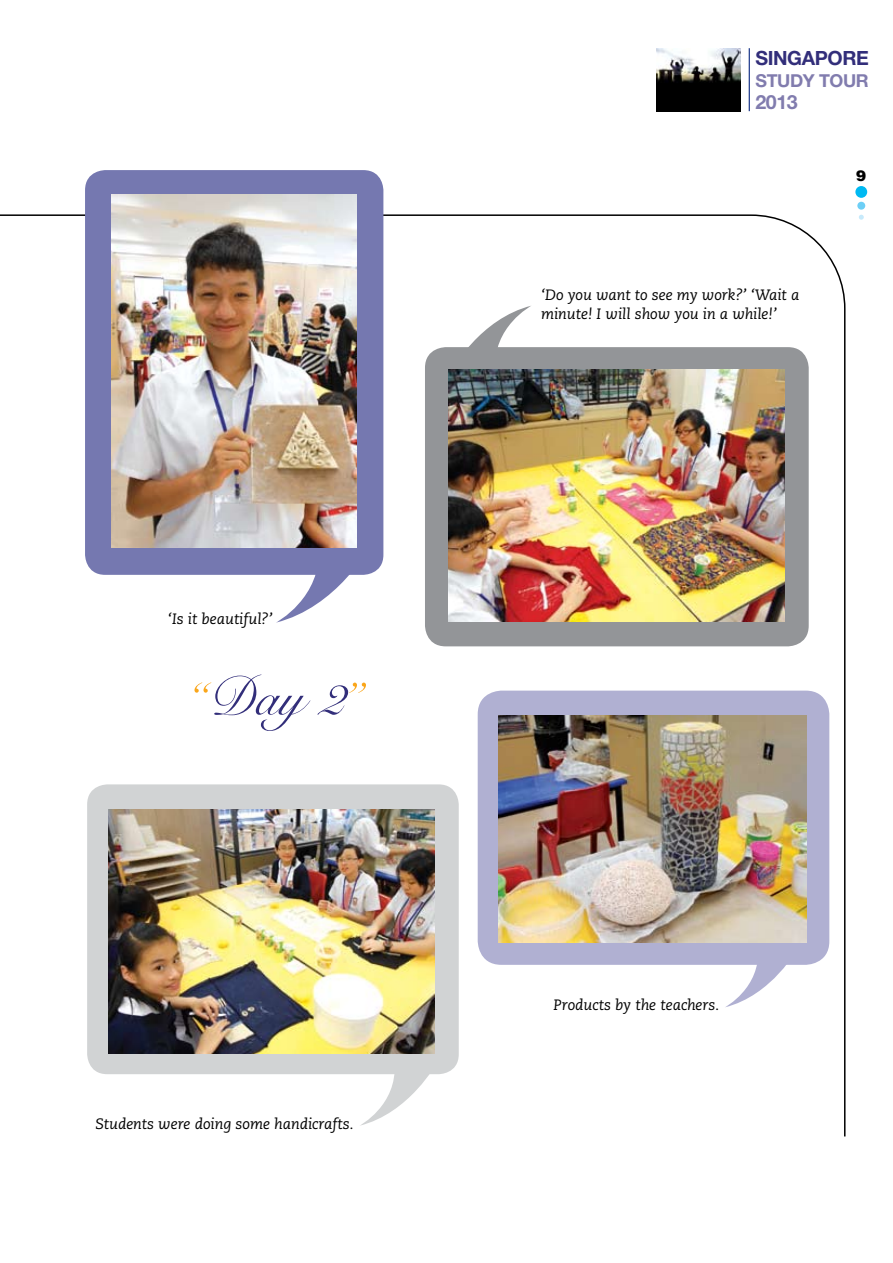
<style>
.page{position:relative;width:893px;height:1263px;background:#fff}
.page>*{position:absolute;margin:0;border:0;box-sizing:border-box;transform-origin:0 0}
.t1{font:54px "Snell Roundhand Script";color:#322e7a}
.t2{font:700 19.65px "Helvetica Neue";letter-spacing:-.02em;color:#322e7a}
.t3{font:700 19.65px "Helvetica Neue";color:#817cae}
.t4{font:700 17.85px "Helvetica Neue";letter-spacing:-.02em;color:#817cae}
.t5{font:italic 15px/19.5px "Caecilia";color:#000}
.t6{font:900 15px "Helvetica";color:#000}
.s1{color:#faa61a}
</style>
<div class="page">
<div style="left:855px;top:186px;width:12px;height:12px;background:#00b9f2;border-radius:50%"></div>
<div style="left:857px;top:202px;width:8px;height:8px;background:#6dcff6;border-radius:50%"></div>
<svg style="left:859px;top:215px;width:5px;height:5px"></svg>
<hr style="left:749px;top:48px;width:1px;height:63px;background:#25408f">
<img style="left:656px;top:48px;width:85px;height:63px">
<img style="left:0;top:214px;width:846px;height:923px">
<svg style="left:276px;top:574px;width:94px;height:49px"></svg>
<div style="left:85px;top:170px;width:298px;height:405px;background:#7578b0;border-radius:20px"></div>
<img style="left:111px;top:195px;width:245px;height:352px">
<p class="t5" style="left:168px;top:610px;width:107px">‘Is it beautiful?’</p>
<h1 class="t1" style="left:187px;top:666px;width:180px"><span class="s1">“</span>Day 2<span class="s1">”</span></h1>
<p class="t5" style="left:96px;top:1114px;width:260px">Students were doing some handicrafts.</p>
<h2 class="t2" style="left:755px;top:46px;width:115px">SINGAPORE</h2>
<p class="t4" style="left:755px;top:70px;width:115px">STUDY TOUR</p>
<h2 class="t3" style="left:755px;top:90px;width:44px">2013</h2>
<p class="t5" style="left:541px;top:285px;width:260px">‘Do you want to see my work?’ ‘Wait a minute! I will show you in a while!’</p>
<p class="t6" style="left:856px;top:165px;width:12px">9</p>
<p class="t5" style="left:554px;top:996px;width:167px">Products by the teachers.</p>
</div>
